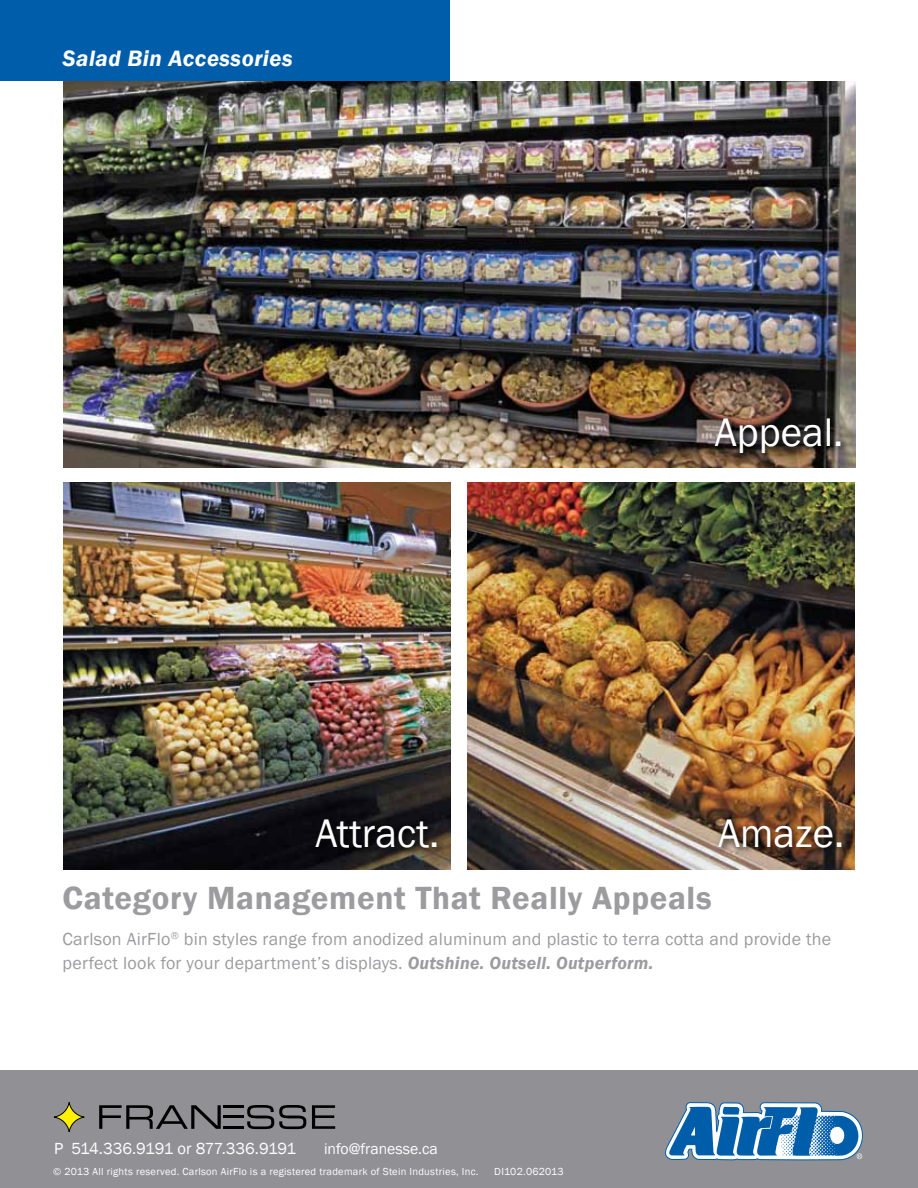
<style>
.page{position:relative;width:918px;height:1188px;background:#fff}
.page>*{position:absolute;margin:0;border:0;box-sizing:border-box;transform-origin:0 0}
.t1{font:41.1px "Franklin Gothic";color:#fff}
.t2{font:600 33px "Franklin Gothic";letter-spacing:.02em;color:#9c9c9f}
.t3{font:italic 600 22.8px "Franklin Gothic";letter-spacing:.02em;color:#fff}
.t4{font:18px/24px "Franklin Gothic";letter-spacing:.015em;color:#9c9c9f}
.t5{font:16.5px "Franklin Gothic";letter-spacing:-.025em;color:#fff}
.t6{font:15.75px "Franklin Gothic";color:#fff}
.t7{font:10.5px "Franklin Gothic";letter-spacing:.025em;color:#fff}
.s1{font-weight:600;font-style:italic}
</style>
<div class="page">
<div style="left:0;top:0;width:450px;height:81px;background:#005daa"></div>
<div style="left:0;top:1070px;width:918px;height:118px;background:#919195"></div>
<svg style="left:665px;top:1102px;width:198px;height:59px;background:#5d92be"></svg>
<svg style="left:99px;top:1105px;width:122px;height:24px"></svg>
<svg style="left:247px;top:1105px;width:59px;height:24px"></svg>
<svg style="left:312px;top:1105px;width:23px;height:24px"></svg>
<hr style="left:224px;top:1105px;width:20px;height:3px;background:#000">
<hr style="left:224px;top:1115px;width:20px;height:3px;background:#000">
<hr style="left:224px;top:1126px;width:20px;height:3px;background:#000">
<svg style="left:54px;top:1102px;width:30px;height:30px"></svg>
<div style="left:54px;top:1102px;width:31px;height:30px;border:1px solid #000;border-radius:50%"></div>
<img style="left:468px;top:482px;width:387px;height:387px">
<img style="left:63px;top:81px;width:792px;height:387px">
<img style="left:63px;top:482px;width:387px;height:387px">
<div style="left:712px;top:415px;width:137px;height:47px;background:#000;opacity:.85"></div>
<div style="left:312px;top:816px;width:133px;height:40px;background:#000;opacity:.85"></div>
<div style="left:715px;top:816px;width:135px;height:40px;background:#000;opacity:.85"></div>
<p class="t3" style="left:63px;top:44px;width:232px">Salad Bin Accessories</p>
<h1 class="t1" style="left:715px;top:407px;width:130px">Appeal.</h1>
<h1 class="t1" style="left:315px;top:808px;width:125px">Attract.</h1>
<h1 class="t1" style="left:718px;top:808px;width:128px">Amaze.</h1>
<h2 class="t2" style="left:63px;top:878px;width:651px">Category Management That Really Appeals</h2>
<p class="t4" style="left:63px;top:928px;width:770px">Carlson AirFlo<sup>®</sup> bin styles range from anodized aluminum and plastic to terra cotta and provide the perfect look for your department’s displays. <span class="s1">Outshine. Outsell. Outperform.</span></p>
<p class="t5" style="left:54px;top:1138px;width:244px">P 514.336.9191 or 877.336.9191</p>
<p class="t6" style="left:324px;top:1139px;width:115px">info@franesse.ca</p>
<p class="t7" style="left:53px;top:1165px;width:427px">© 2013 All rights reserved. Carlson AirFlo is a registered trademark of Stein Industries, Inc.</p>
<p class="t7" style="left:494px;top:1165px;width:71px">DI102.062013</p>
</div>
